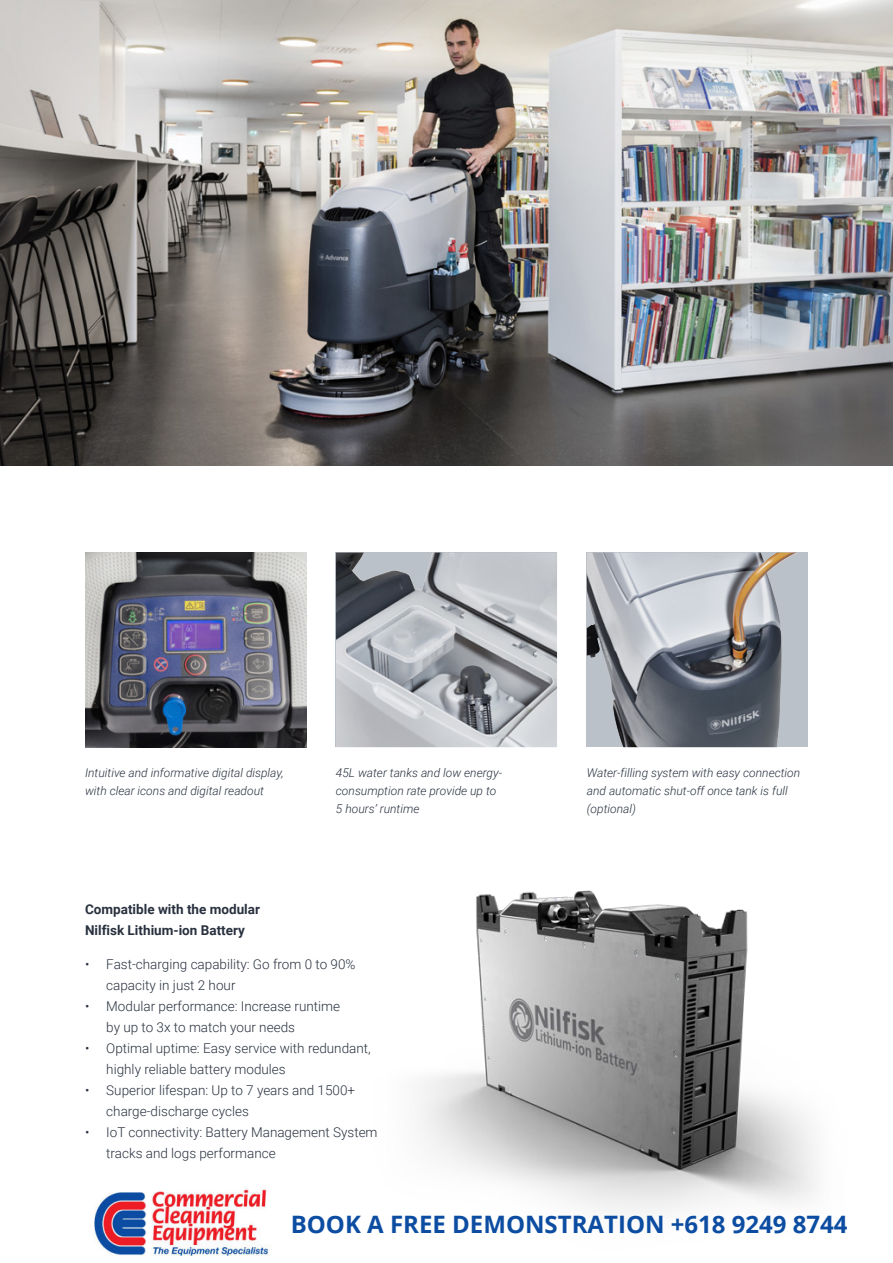
<style>
.page{position:relative;width:893px;height:1263px;background:#fff}
.page>*{position:absolute;margin:0;border:0;box-sizing:border-box;transform-origin:0 0}
.t1{font:700 24px "Open Sans";color:#0c4da2}
.t2{font:300 13.5px/21px "Roboto";color:#29313f}
.t3{font:700 13.5px/21px "Roboto";color:#29313f}
.t4{font:italic 300 12px/18px "Roboto";color:#29313f}
</style>
<div class="page">
<img style="left:0;top:0;width:893px;height:466px">
<img style="left:419px;top:890px;width:398px;height:322px">
<img style="left:85px;top:553px;width:221px;height:194px">
<img style="left:336px;top:553px;width:221px;height:194px">
<div style="left:587px;top:553px;width:221px;height:194px;background:#bbc1c9"></div>
<img style="left:587px;top:553px;width:210px;height:194px">
<img style="left:94px;top:1187px;width:176px;height:69px">
<p class="t4" style="left:85px;top:765px;width:200px">Intuitive and informative digital display, with clear icons and digital readout</p>
<p class="t4" style="left:336px;top:765px;width:168px">45L water tanks and low energy&shy;consumption rate provide up to<br>5 hours’ runtime</p>
<p class="t4" style="left:587px;top:765px;width:215px">Water-filling system with easy connection and automatic shut-off once tank is full (optional)</p>
<p class="t3" style="left:85px;top:900px;width:176px">Compatible with the modular<br>Nilfisk Lithium-ion Battery</p>
<p class="t2" style="left:106px;top:955px;width:251px;text-indent:-21px">• Fast-charging capability: Go from 0 to 90% capacity in just 2 hour</p>
<p class="t2" style="left:106px;top:997px;width:235px;text-indent:-21px">• Modular performance: Increase runtime by up to 3x to match your needs</p>
<p class="t2" style="left:106px;top:1039px;width:266px;text-indent:-21px">• Optimal uptime: Easy service with redundant, highly reliable battery modules</p>
<p class="t2" style="left:106px;top:1081px;width:250px;text-indent:-21px">• Superior lifespan: Up to 7 years and 1500+ charge-discharge cycles</p>
<p class="t2" style="left:106px;top:1123px;width:273px;text-indent:-21px">• IoT connectivity: Battery Management System tracks and logs performance</p>
<h1 class="t1" style="left:291px;top:1207px;width:558px">BOOK A FREE DEMONSTRATION +618 9249 8744</h1>
</div>
